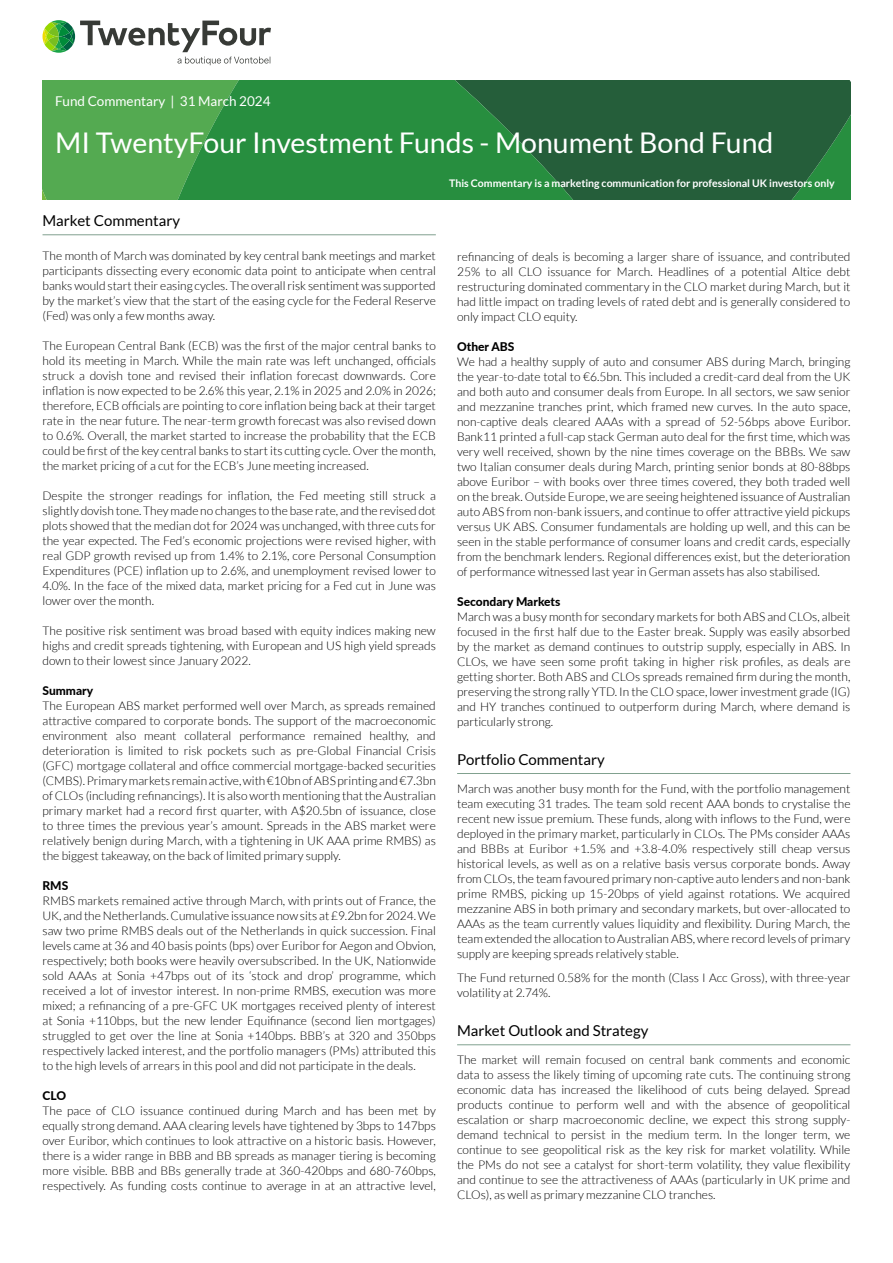
<style>
.page{position:relative;width:893px;height:1263px;background:#fff}
.page>*{position:absolute;margin:0;border:0;box-sizing:border-box;transform-origin:0 0}
.t1{font:28.5px "Lato";color:#fff}
.Text_Indented{font:15px "Lato";color:#000}
.Text_Indented-2{font:13.5px "Lato";color:#fff}
.Text_Indented-3{font:300 12px/15px "Lato";color:#000;text-align:justify}
.Text_Indented-4{font:800 12px "Lato";color:#000}
.t2{font:700 10.5px "Lato";color:#fff}
</style>
<div class="page">
<hr style="left:43px;top:234px;width:393px;height:1px;background:#81a18f">
<hr style="left:457px;top:773px;width:393px;height:1px;background:#81a18f">
<hr style="left:457px;top:1044px;width:393px;height:1px;background:#81a18f">
<div style="left:43px;top:81px;width:69px;height:119px;background:#54aa51"></div>
<svg style="left:670px;top:81px;width:180px;height:119px;background:#25623a"></svg>
<svg style="left:112px;top:81px;width:558px;height:119px;background:#2e8540"></svg>
<svg style="left:80px;top:21px;width:191px;height:44px"></svg>
<hr style="left:43px;top:29px;width:3px;height:15px;background:#eedc00;border-radius:50%">
<svg style="left:51px;top:49px;width:15px;height:4px"></svg>
<svg style="left:51px;top:20px;width:15px;height:4px"></svg>
<svg style="left:71px;top:29px;width:4px;height:15px"></svg>
<svg style="left:44px;top:22px;width:29px;height:29px"></svg>
<p class="Text_Indented-2" style="left:55px;top:94px;width:217px">Fund Commentary | 31 March 2024</p>
<p class="t1" style="left:55px;top:127px;width:720px">MI TwentyFour Investment Funds - Monument Bond Fund</p>
<p class="Text_Indented" style="left:43px;top:212px;width:139px">Market Commentary</p>
<p class="Text_Indented-3" style="left:43px;top:248px;width:395px">The month of March was dominated by key central bank meetings and market participants dissecting every economic data point to anticipate when central banks would start their easing cycles. The overall risk sentiment was supported by the market’s view that the start of the easing cycle for the Federal Reserve (Fed) was only a few months away.</p>
<p class="Text_Indented-3" style="left:43px;top:338px;width:395px">The European Central Bank (ECB) was the first of the major central banks to hold its meeting in March. While the main rate was left unchanged, officials struck a dovish tone and revised their inflation forecast downwards. Core inflation is now expected to be 2.6% this year, 2.1% in 2025 and 2.0% in 2026; therefore, ECB officials are pointing to core inflation being back at their target rate in the near future. The near-term growth forecast was also revised down to 0.6%. Overall, the market started to increase the probability that the ECB could be first of the key central banks to start its cutting cycle. Over the month, the market pricing of a cut for the ECB’s June meeting increased.</p>
<p class="Text_Indented-3" style="left:43px;top:488px;width:395px">Despite the stronger readings for inflation, the Fed meeting still struck a slightly dovish tone. They made no changes to the base rate, and the revised dot plots showed that the median dot for 2024 was unchanged, with three cuts for the year expected. The Fed’s economic projections were revised higher, with real GDP growth revised up from 1.4% to 2.1%, core Personal Consumption Expenditures (PCE) inflation up to 2.6%, and unemployment revised lower to 4.0%. In the face of the mixed data, market pricing for a Fed cut in June was lower over the month.</p>
<p class="Text_Indented-3" style="left:43px;top:623px;width:395px">The positive risk sentiment was broad based with equity indices making new highs and credit spreads tightening, with European and US high yield spreads down to their lowest since January 2022.</p>
<p class="Text_Indented-4" style="left:43px;top:682px;width:52px">Summary</p>
<p class="Text_Indented-3" style="left:43px;top:698px;width:395px">The European ABS market performed well over March, as spreads remained attractive compared to corporate bonds. The support of the macroeconomic environment also meant collateral performance remained healthy, and deterioration is limited to risk pockets such as pre-Global Financial Crisis (GFC) mortgage collateral and office commercial mortgage-backed securities (CMBS). Primary markets remain active, with €10bn of ABS printing and €7.3bn of CLOs (including refinancings). It is also worth mentioning that the Australian primary market had a record first quarter, with A$20.5bn of issuance, close to three times the previous year’s amount. Spreads in the ABS market were relatively benign during March, with a tightening in UK AAA prime RMBS) as the biggest takeaway, on the back of limited primary supply.</p>
<p class="Text_Indented-4" style="left:43px;top:877px;width:27px">RMS</p>
<p class="Text_Indented-3" style="left:43px;top:893px;width:395px">RMBS markets remained active through March, with prints out of France, the UK, and the Netherlands. Cumulative issuance now sits at £9.2bn for 2024. We saw two prime RMBS deals out of the Netherlands in quick succession. Final levels came at 36 and 40 basis points (bps) over Euribor for Aegon and Obvion, respectively; both books were heavily oversubscribed. In the UK, Nationwide sold AAAs at Sonia +47bps out of its ‘stock and drop’ programme, which received a lot of investor interest. In non-prime RMBS, execution was more mixed; a refinancing of a pre-GFC UK mortgages received plenty of interest at Sonia +110bps, but the new lender Equifinance (second lien mortgages) struggled to get over the line at Sonia +140bps. BBB’s at 320 and 350bps respectively lacked interest, and the portfolio managers (PMs) attributed this to the high levels of arrears in this pool and did not participate in the deals.</p>
<p class="Text_Indented-4" style="left:43px;top:1087px;width:25px">CLO</p>
<p class="Text_Indented-3" style="left:43px;top:1103px;width:395px">The pace of CLO issuance continued during March and has been met by equally strong demand. AAA clearing levels have tightened by 3bps to 147bps over Euribor, which continues to look attractive on a historic basis. However, there is a wider range in BBB and BB spreads as manager tiering is becoming more visible. BBB and BBs generally trade at 360-420bps and 680-760bps, respectively. As funding costs continue to average in at an attractive level,</p>
<p class="t2" style="left:449px;top:177px;width:387px">This Commentary is a marketing communication for professional UK investors only</p>
<p class="Text_Indented-3" style="left:457px;top:249px;width:395px">refinancing of deals is becoming a larger share of issuance, and contributed 25% to all CLO issuance for March. Headlines of a potential Altice debt restructuring dominated commentary in the CLO market during March, but it had little impact on trading levels of rated debt and is generally considered to only impact CLO equity.</p>
<p class="Text_Indented-4" style="left:457px;top:337px;width:59px">Other ABS</p>
<p class="Text_Indented-3" style="left:457px;top:354px;width:395px">We had a healthy supply of auto and consumer ABS during March, bringing the year-to-date total to €6.5bn. This included a credit-card deal from the UK and both auto and consumer deals from Europe. In all sectors, we saw senior and mezzanine tranches print, which framed new curves. In the auto space, non-captive deals cleared AAAs with a spread of 52-56bps above Euribor.<br>Bank11 printed a full-cap stack German auto deal for the first time, which was very well received, shown by the nine times coverage on the BBBs. We saw two Italian consumer deals during March, printing senior bonds at 80-88bps above Euribor – with books over three times covered, they both traded well on the break. Outside Europe, we are seeing heightened issuance of Australian auto ABS from non-bank issuers, and continue to offer attractive yield pickups versus UK ABS. Consumer fundamentals are holding up well, and this can be seen in the stable performance of consumer loans and credit cards, especially from the benchmark lenders. Regional differences exist, but the deterioration of performance witnessed last year in German assets has also stabilised.</p>
<p class="Text_Indented-4" style="left:457px;top:592px;width:105px">Secondary Markets</p>
<p class="Text_Indented-3" style="left:457px;top:609px;width:395px">March was a busy month for secondary markets for both ABS and CLOs, albeit focused in the first half due to the Easter break. Supply was easily absorbed by the market as demand continues to outstrip supply, especially in ABS. In CLOs, we have seen some profit taking in higher risk profiles, as deals are getting shorter. Both ABS and CLOs spreads remained firm during the month, preserving the strong rally YTD. In the CLO space, lower investment grade (IG) and HY tranches continued to outperform during March, where demand is particularly strong.</p>
<p class="Text_Indented" style="left:457px;top:751px;width:149px">Portfolio Commentary</p>
<p class="Text_Indented-3" style="left:457px;top:781px;width:395px">March was another busy month for the Fund, with the portfolio management team executing 31 trades. The team sold recent AAA bonds to crystalise the recent new issue premium. These funds, along with inflows to the Fund, were deployed in the primary market, particularly in CLOs. The PMs consider AAAs and BBBs at Euribor +1.5% and +3.8-4.0% respectively still cheap versus historical levels, as well as on a relative basis versus corporate bonds. Away from CLOs, the team favoured primary non-captive auto lenders and non-bank prime RMBS, picking up 15-20bps of yield against rotations. We acquired mezzanine ABS in both primary and secondary markets, but over-allocated to AAAs as the team currently values liquidity and flexibility. During March, the team extended the allocation to Australian ABS, where record levels of primary supply are keeping spreads relatively stable.</p>
<p class="Text_Indented-3" style="left:457px;top:970px;width:395px">The Fund returned 0.58% for the month (Class I Acc Gross), with three-year volatility at 2.74%.</p>
<p class="Text_Indented" style="left:457px;top:1022px;width:193px">Market Outlook and Strategy</p>
<p class="Text_Indented-3" style="left:457px;top:1052px;width:395px">The market will remain focused on central bank comments and economic data to assess the likely timing of upcoming rate cuts. The continuing strong economic data has increased the likelihood of cuts being delayed. Spread products continue to perform well and with the absence of geopolitical escalation or sharp macroeconomic decline, we expect this strong supply&shy;demand technical to persist in the medium term. In the longer term, we continue to see geopolitical risk as the key risk for market volatility. While the PMs do not see a catalyst for short-term volatility, they value flexibility and continue to see the attractiveness of AAAs (particularly in UK prime and CLOs), as well as primary mezzanine CLO tranches.</p>
</div>
